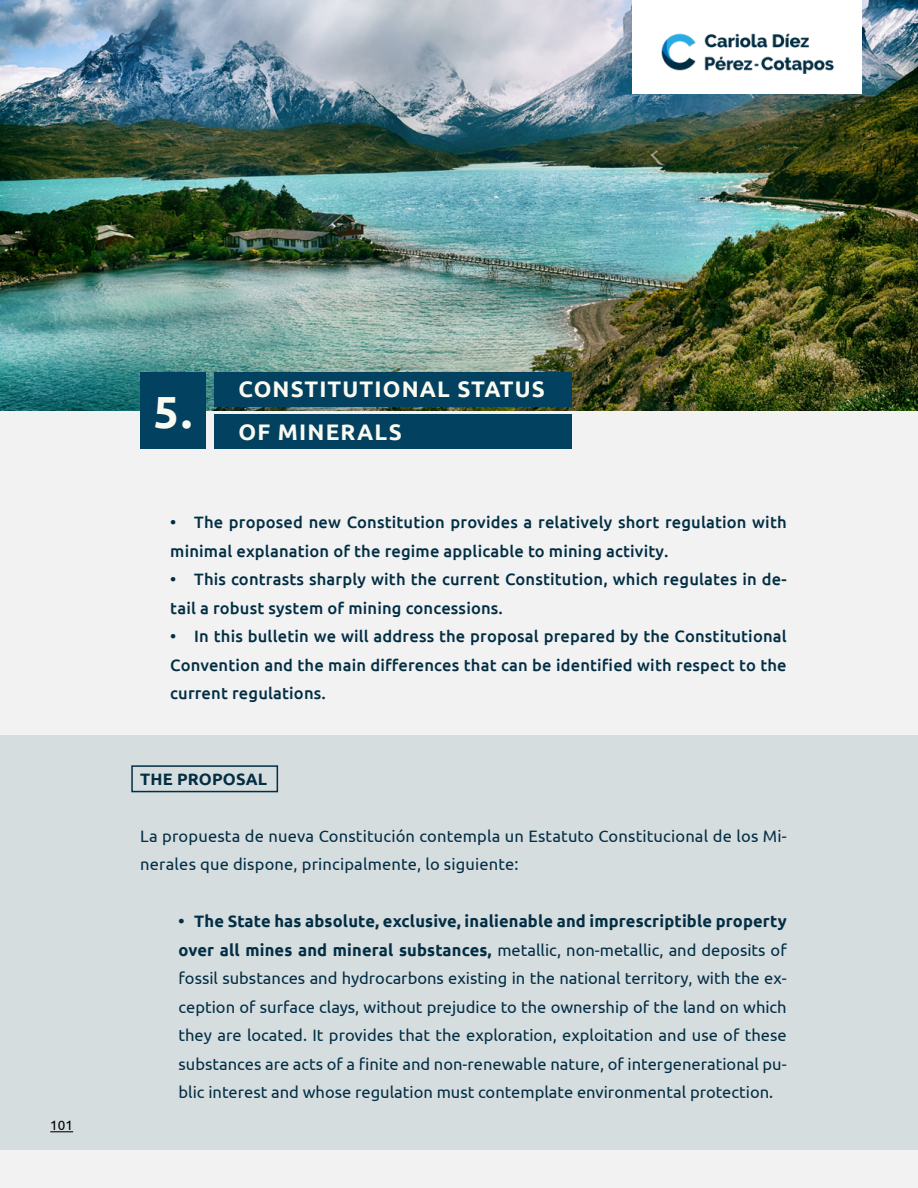
<style>
.page{position:relative;width:918px;height:1188px;background:#fff}
.page>*{position:absolute;margin:0;border:0;box-sizing:border-box;transform-origin:0 0}
.t1{font:700 45px "Ubuntu";color:#fafaf1}
.t2{font:700 22.5px/43.5px "Ubuntu";letter-spacing:.05em;color:#fafaf1}
.t3{font:16.5px/28.5px "Ubuntu";letter-spacing:.01em;color:#022e44}
.t4{font:500 16.5px/28.5px "Ubuntu";letter-spacing:.01em;color:#022e44}
.t5{font:700 16.5px "Ubuntu";letter-spacing:.01em;color:#022e44}
.t6{font:13.5px "Ubuntu";color:#000}
.s1{font-weight:700}
</style>
<div class="page">
<div style="left:0;top:368px;width:918px;height:820px;background:#f2f2f2"></div>
<img style="left:0;top:0;width:918px;height:410px">
<div style="left:0;top:735px;width:918px;height:415px;background:#d6dddf"></div>
<div style="left:140px;top:372px;width:65px;height:77px;background:#024160"></div>
<div style="left:131px;top:765px;width:147px;height:27px;border:2px solid #022e44"></div>
<div style="left:214px;top:414px;width:358px;height:35px;background:#024160"></div>
<div style="left:214px;top:372px;width:358px;height:35px;background:#024160"></div>
<svg style="left:50px;top:1131px;width:24px;height:1px"></svg>
<div style="left:633px;top:0;width:229px;height:94px;background:#fff"></div>
<img style="left:661px;top:33px;width:173px;height:41px">
<p class="t6" style="left:50px;top:1117px;width:41px">10101</p>
<h1 class="t1" style="left:153px;top:384px;width:40px">5.</h1>
<h2 class="t2" style="left:239px;top:367px;width:308px">CONSTITUTIONAL STATUS<br>OF MINERALS</h2>
<p class="t4" style="left:170px;top:507px;width:618px">• The proposed new Constitution provides a relatively short regulation with minimal explanation of the regime applicable to mining activity.</p>
<p class="t4" style="left:170px;top:564px;width:618px">• This contrasts sharply with the current Constitution, which regulates in de&shy;tail a robust system of mining concessions.</p>
<p class="t4" style="left:170px;top:621px;width:618px;text-align:justify">• In this bulletin we will address the proposal prepared by the Constitutional Convention and the main differences that can be identified with respect to the current regulations.</p>
<p class="t5" style="left:140px;top:769px;width:128px">THE PROPOSAL</p>
<p class="t3" style="left:140px;top:821px;width:648px">La propuesta de nueva Constitución contempla un Estatuto Constitucional de los Mi&shy;nerales que dispone, principalmente, lo siguiente:</p>
<p class="t3" style="left:179px;top:906px;width:610px;text-align:justify"><span class="s1">• The State has absolute, exclusive, inalienable and imprescriptible property over all mines and mineral substances,</span> metallic, non-metallic, and deposits of fossil substances and hydrocarbons existing in the national territory, with the ex&shy;ception of surface clays, without prejudice to the ownership of the land on which they are located. It provides that the exploration, exploitation and use of these substances are acts of a finite and non-renewable nature, of intergenerational pu&shy;blic interest and whose regulation must contemplate environmental protection.</p>
</div>
